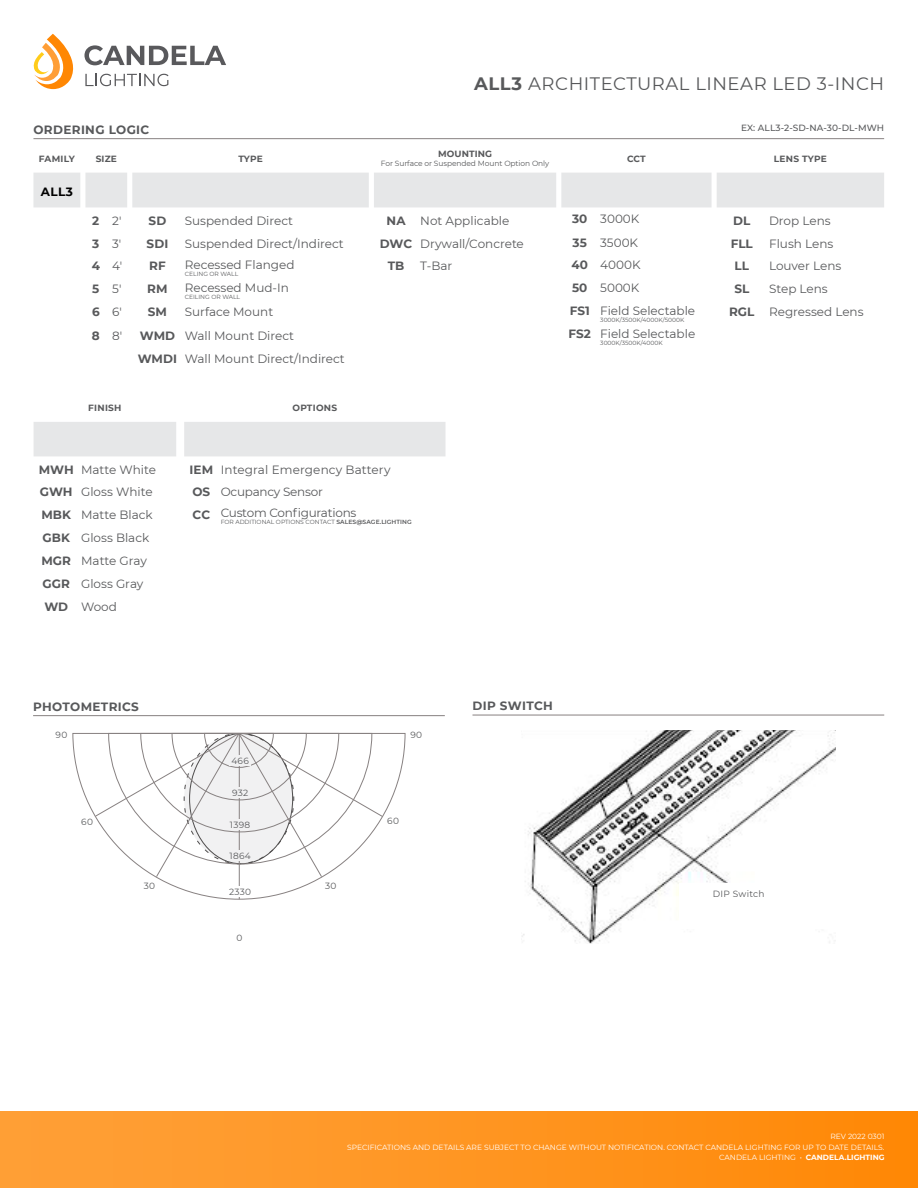
<style>
.page{position:relative;width:918px;height:1188px;background:#fff}
.page>*{position:absolute;margin:0;border:0;box-sizing:border-box;transform-origin:0 0}
.t1{font:18px "Montserrat";letter-spacing:.03em;color:#58595b}
.t2{font:12px/23.1px "Montserrat";color:#58595b}
.t3{font:700 12px "Montserrat";letter-spacing:.03em;color:#58595b}
.t4{font:12px "Montserrat";letter-spacing:-.02em;color:#58595b}
.t5{font:700 12px "Montserrat";color:#000}
.t6{font:700 9px "Montserrat";letter-spacing:.015em;color:#58595b}
.t7{font:9px "Montserrat";letter-spacing:.03em;color:#58595b}
.t8{font:500 9px "Montserrat";letter-spacing:.01em;color:#58595b}
.t9{font:7.5px/10.5px "Montserrat";color:#fff;text-align:right}
.t10{font:7.5px "Montserrat";letter-spacing:-.01em;color:#58595b}
.t11{font:6px "Montserrat";color:#58595b}
.s1{font-weight:700}
.s2{font-weight:600}
</style>
<div class="page">
<div style="left:0;top:1111px;width:918px;height:77px;background:linear-gradient(to right,#ffa13a,#ff8907)"></div>
<svg style="left:33px;top:34px;width:193px;height:55px"></svg>
<div style="left:33px;top:173px;width:851px;height:34px;background:#e6e7e8"></div>
<hr style="left:33px;top:715px;width:412px;height:1px;background:#878181">
<div style="left:34px;top:422px;width:412px;height:34px;background:#e6e7e8"></div>
<svg style="left:73px;top:733px;width:332px;height:166px"></svg>
<svg style="left:95px;top:733px;width:288px;height:144px"></svg>
<hr style="left:239px;top:734px;width:1px;height:165px;background:#878181">
<div style="left:227px;top:850px;width:26px;height:11px;background:#f1f1f2"></div>
<div style="left:229px;top:755px;width:22px;height:11px;background:#f1f1f2"></div>
<div style="left:229px;top:788px;width:22px;height:10px;background:#f1f1f2"></div>
<div style="left:228px;top:819px;width:25px;height:11px;background:#f1f1f2"></div>
<div style="left:227px;top:886px;width:26px;height:10px;background:#fff"></div>
<hr style="left:472px;top:715px;width:412px;height:1px;background:#878181">
<img style="left:522px;top:731px;width:313px;height:212px">
<div style="left:680px;top:883px;width:155px;height:45px;background:#fff"></div>
<hr style="left:33px;top:138px;width:851px;height:1px;background:#878181">
<h1 class="t1" style="left:474px;top:71px;width:412px"><span class="s1">ALL3</span> ARCHITECTURAL LINEAR LED 3-INCH</h1>
<p class="t3" style="left:33px;top:121px;width:117px">ORDERING LOGIC</p>
<p class="t8" style="left:741px;top:122px;width:145px">EX: ALL3-2-SD-NA-30-DL-MWH</p>
<p class="t6" style="left:39px;top:152px;width:38px">FAMILY</p>
<p class="t6" style="left:96px;top:152px;width:23px">SIZE</p>
<p class="t6" style="left:238px;top:152px;width:26px">TYPE</p>
<p class="t5" style="left:41px;top:183px;width:33px">ALL3</p>
<p class="t6" style="left:438px;top:147px;width:55px">MOUNTING</p>
<p class="t10" style="left:381px;top:158px;width:170px">For Surface or Suspended Mount Option Only</p>
<p class="t6" style="left:627px;top:152px;width:20px">CCT</p>
<p class="t6" style="left:774px;top:152px;width:55px">LENS TYPE</p>
<p class="t2" style="left:92px;top:209px;width:31px"><span class="s1">2</span> 2'</p>
<p class="t3" style="left:149px;top:212px;width:19px">SD</p>
<p class="t2" style="left:185px;top:209px;width:110px">Suspended Direct</p>
<p class="t2" style="left:387px;top:209px;width:124px"><span class="s1">NA</span> Not Applicable</p>
<p class="t2" style="left:572px;top:207px;width:69px"><span class="s1">30</span> 3000K</p>
<p class="t3" style="left:733px;top:212px;width:19px">DL</p>
<p class="t2" style="left:769px;top:209px;width:63px">Drop Lens</p>
<p class="t2" style="left:92px;top:231px;width:31px"><span class="s1">3</span> 3'</p>
<p class="t3" style="left:147px;top:235px;width:23px">SDI</p>
<p class="t2" style="left:185px;top:231px;width:161px">Suspended Direct/Indirect</p>
<p class="t2" style="left:380px;top:231px;width:146px"><span class="s1">DWC</span> Drywall/Concrete</p>
<p class="t2" style="left:573px;top:231px;width:67px"><span class="s1">35</span> 3500K</p>
<p class="t3" style="left:731px;top:235px;width:24px">FLL</p>
<p class="t2" style="left:769px;top:231px;width:66px">Flush Lens</p>
<p class="t2" style="left:92px;top:254px;width:32px"><span class="s1">4</span> 4'</p>
<p class="t3" style="left:149px;top:257px;width:18px">RF</p>
<p class="t2" style="left:185px;top:252px;width:111px">Recessed Flanged</p>
<p class="t11" style="left:185px;top:270px;width:55px">CELING OR WALL</p>
<p class="t3" style="left:388px;top:257px;width:18px">TB</p>
<p class="t2" style="left:420px;top:254px;width:34px">T-Bar</p>
<p class="t2" style="left:571px;top:252px;width:71px"><span class="s1">40</span> 4000K</p>
<p class="t3" style="left:735px;top:257px;width:16px">LL</p>
<p class="t2" style="left:769px;top:254px;width:74px">Louver Lens</p>
<p class="t2" style="left:92px;top:277px;width:31px"><span class="s1">5</span> 5'</p>
<p class="t3" style="left:147px;top:280px;width:22px">RM</p>
<p class="t2" style="left:185px;top:276px;width:106px">Recessed Mud-In</p>
<p class="t11" style="left:185px;top:293px;width:57px">CEILING OR WALL</p>
<p class="t2" style="left:572px;top:276px;width:69px"><span class="s1">50</span> 5000K</p>
<p class="t3" style="left:734px;top:280px;width:16px">SL</p>
<p class="t2" style="left:769px;top:277px;width:60px">Step Lens</p>
<p class="t2" style="left:92px;top:300px;width:31px"><span class="s1">6</span> 6'</p>
<p class="t3" style="left:148px;top:304px;width:21px">SM</p>
<p class="t2" style="left:185px;top:300px;width:90px">Surface Mount</p>
<p class="t2" style="left:570px;top:299px;width:127px"><span class="s1">FS1</span> Field Selectable</p>
<p class="t11" style="left:600px;top:316px;width:85px">3000K/3500K/4000K/5000K</p>
<p class="t2" style="left:92px;top:324px;width:32px"><span class="s1">8</span> 8'</p>
<p class="t2" style="left:140px;top:324px;width:156px"><span class="s1">WMD</span> Wall Mount Direct</p>
<p class="t2" style="left:568px;top:322px;width:128px"><span class="s1">FS2</span> Field Selectable</p>
<p class="t11" style="left:600px;top:339px;width:64px">3000K/3500K/4000K</p>
<p class="t2" style="left:138px;top:347px;width:209px"><span class="s1">WMDI</span> Wall Mount Direct/Indirect</p>
<p class="t6" style="left:88px;top:401px;width:35px">FINISH</p>
<p class="t6" style="left:293px;top:401px;width:46px">OPTIONS</p>
<p class="t2" style="left:39px;top:458px;width:119px"><span class="s1">MWH</span> Matte White</p>
<p class="t2" style="left:190px;top:458px;width:203px"><span class="s1">IEM</span> Integral Emergency Battery</p>
<p class="t2" style="left:40px;top:480px;width:114px"><span class="s1">GWH</span> Gloss White</p>
<p class="t4" style="left:192px;top:484px;width:132px"><span class="s1">OS</span> Ocupancy Sensor</p>
<p class="t2" style="left:41px;top:502px;width:113px"><span class="s1">MBK</span> Matte Black</p>
<p class="t4" style="left:193px;top:505px;width:165px"><span class="s1">CC</span> Custom Configurations</p>
<p class="t11" style="left:221px;top:518px;width:193px">FOR ADDITIONAL OPTIONS CONTACT <span class="s2">SALES@SAGE.LIGHTING</span></p>
<p class="t2" style="left:42px;top:526px;width:109px"><span class="s1">GBK</span> Gloss Black<br><span class="s1">MGR</span> Matte Gray<br><span class="s1">GGR</span> Gloss Gray<br><span class="s1">WD</span> Wood</p>
<p class="t2" style="left:729px;top:300px;width:136px"><span class="s1">RGL</span> Regressed Lens</p>
<p class="t3" style="left:33px;top:698px;width:107px">PHOTOMETRICS</p>
<p class="t7" style="left:56px;top:728px;width:13px">90</p>
<p class="t7" style="left:411px;top:728px;width:13px">90</p>
<p class="t7" style="left:231px;top:755px;width:19px">466</p>
<p class="t7" style="left:232px;top:787px;width:18px">932</p>
<p class="t7" style="left:230px;top:818px;width:22px">1398</p>
<p class="t7" style="left:81px;top:816px;width:13px">60</p>
<p class="t7" style="left:387px;top:815px;width:13px">60</p>
<p class="t7" style="left:230px;top:850px;width:23px">1864</p>
<p class="t7" style="left:144px;top:879px;width:13px">30</p>
<p class="t7" style="left:325px;top:879px;width:13px">30</p>
<p class="t7" style="left:229px;top:885px;width:23px">2330</p>
<p class="t7" style="left:236px;top:932px;width:7px">0</p>
<p class="t3" style="left:472px;top:697px;width:82px">DIP SWITCH</p>
<p class="t7" style="left:713px;top:888px;width:53px">DIP Switch</p>
<p class="t9" style="left:347px;top:1131px;width:539px">REV 2022 0301<br>SPECIFICATIONS AND DETAILS ARE SUBJECT TO CHANGE WITHOUT NOTIFICATION. CONTACT CANDELA LIGHTING FOR UP TO DATE DETAILS.<br>CANDELA LIGHTING • <span class="s1">CANDELA.LIGHTING</span></p>
</div>
